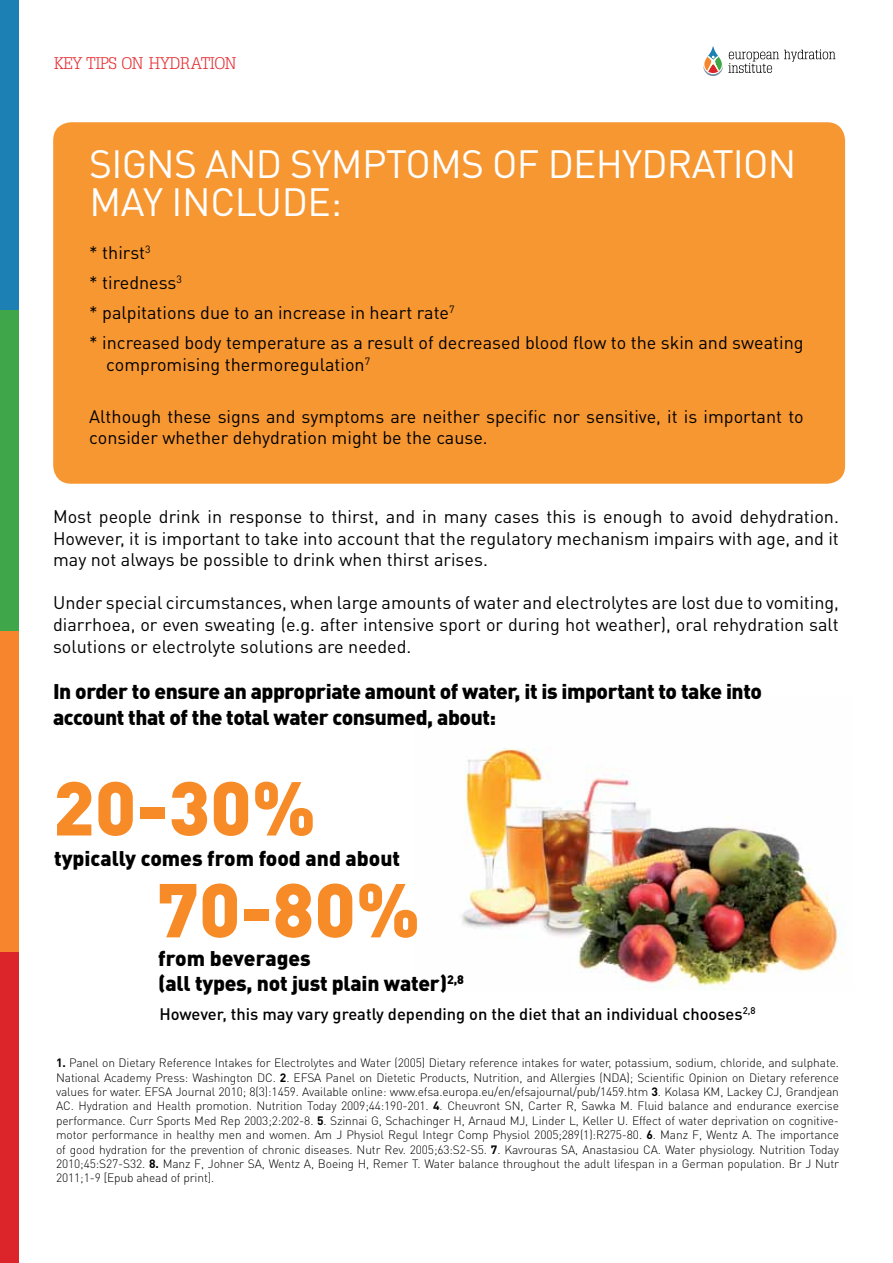
<style>
.page{position:relative;width:893px;height:1263px;background:#fff}
.page>*{position:absolute;margin:0;border:0;box-sizing:border-box;transform-origin:0 0}
.t1{font:900 75px "DIN Pro";color:#f68b28}
.t2{font:39px "DIN Pro";letter-spacing:-.01em;color:#fff}
.t3{font:900 21px/25.2px "DIN Pro";letter-spacing:-.02em;color:#000}
.t4{font:900 21px "DIN Pro";color:#000}
.t5{font:18px/21.6px "DIN Pro";letter-spacing:-.01em;color:#000}
.t6{font:500 16.5px "DIN Pro";color:#000}
.t7{font:300 16.5px "Typo Slabserif";letter-spacing:-.01em;color:#e4282d}
.t8{font:300 12px/14.4px "DIN Pro";letter-spacing:-.01em;color:#000;text-align:justify}
.s1{font-weight:700}
</style>
<div class="page">
<div style="left:53px;top:122px;width:792px;height:362px;background:#f79731;border-radius:18px"></div>
<img style="left:462px;top:748px;width:381px;height:242px">
<div style="left:0;top:0;width:19px;height:1263px;background:#1d80b4"></div>
<div style="left:0;top:311px;width:19px;height:952px;background:#3fa749"></div>
<div style="left:0;top:952px;width:19px;height:311px;background:#db252b"></div>
<div style="left:0;top:631px;width:19px;height:321px;background:#f6852e"></div>
<svg style="left:703px;top:46px;width:132px;height:30px"></svg>
<h3 class="t7" style="left:54px;top:54px;width:184px">KEY TIPS ON HYDRATION</h3>
<h2 class="t2" style="left:89px;top:138px;width:22px">SIGNS</h2>
<h2 class="t2" style="left:205px;top:138px;width:26px">AND</h2>
<h2 class="t2" style="left:290px;top:138px;width:25px">SYMPTOMS</h2>
<h2 class="t2" style="left:492px;top:138px;width:79px">OF DEHYD</h2>
<h2 class="t2" style="left:667px;top:138px;width:46px">RATION</h2>
<h2 class="t2" style="left:89px;top:175px;width:254px">may include:</h2>
<h3 class="t5" style="left:89px;top:237px;width:716px;line-height:30.2px">* thirst<sup>3<br></sup>* tiredness<sup>3<br></sup>* palpitations due to an increase in heart rate<sup>7<br></sup>* increased body temperature as a result of decreased blood flow to the skin and sweating</h3>
<h3 class="t5" style="left:106px;top:353px;width:265px">compromising thermoregulation<sup>7</sup></h3>
<h3 class="t5" style="left:89px;top:405px;width:716px">Although these signs and symptoms are neither specific nor sensitive, it is important to consider whether dehydration might be the cause.</h3>
<p class="t5" style="left:53px;top:505px;width:787px;text-align:justify">Most people drink in response to thirst, and in many cases this is enough to avoid dehydration.<br>H owever, it is important to take into account that the regulatory mechanism impairs with age, and it may not always be possible to drink when thirst arises.</p>
<p class="t5" style="left:53px;top:591px;width:787px;text-align:justify">U nder special circumstances, when large amounts of water and electrolytes are lost due to vomiting, diarrhoea, or even sweating (e.g. after intensive sport or during hot weather), oral rehydration salt solutions or electrolyte solutions are needed.</p>
<h3 class="t3" style="left:53px;top:678px;width:710px">In order to ensure an appropriate amount of water, it is important to take into account that of the total water consumed, about:</h3>
<h1 class="t1" style="left:53px;top:757px;width:265px">20-30%</h1>
<h3 class="t4" style="left:54px;top:844px;width:348px">typically comes from food and about</h3>
<h1 class="t1" style="left:157px;top:859px;width:265px">70-80%</h1>
<h3 class="t3" style="left:158px;top:945px;width:307px">from beverages<br>(all types, not just plain water)<sup>2,8</sup></h3>
<h3 class="t6" style="left:159px;top:1002px;width:598px">However, this may vary greatly depending on the diet that an individual chooses<sup>2,8</sup></h3>
<p class="t8" style="left:56px;top:1055px;width:784px"><span class="s1">1.</span> Panel on Dietary Reference Intakes for Electrolytes and Water (2005) Dietary reference intakes for water, potassium, sodium, chloride, and sulphate.<br>National Academy Press: Washington DC. <span class="s1">2</span>. EFSA Panel on Dietetic Products, Nutrition, and Allergies (NDA); Scientific Opinion on Dietary reference values for water. EFSA Journal 2010; 8(3):1459. Available online: www.efsa.europa.eu/en/efsajournal/pub/1459.htm <span class="s1">3</span>. Kolasa KM, Lackey CJ, Grandjean AC. Hydration and Health promotion. Nutrition Today 2009;44:190-201. <span class="s1">4</span>. Cheuvront SN, Carter R, Sawka M. Fluid balance and endurance exercise performance. Curr Sports Med Rep 2003;2:202-8. <span class="s1">5</span>. Szinnai G, Schachinger H, Arnaud MJ, Linder L, Keller U. Effect of water deprivation on cognitive&shy;motor performance in healthy men and women. Am J Physiol Regul Integr Comp Physiol 2005;289(1):R275-80. <span class="s1">6</span>. Manz F, Wentz A. The importance of good hydration for the prevention of chronic diseases. Nutr Rev. 2005;63:S2-S5. <span class="s1">7</span>. Kavrouras SA, Anastasiou CA. Water physiology. Nutrition Today 2010;45:S27-S32. <span class="s1">8.</span> Manz F, Johner SA, Wentz A, Boeing H, Remer T. Water balance throughout the adult lifespan in a German population. Br J Nutr 2011;1-9 [Epub ahead of print].</p>
</div>
